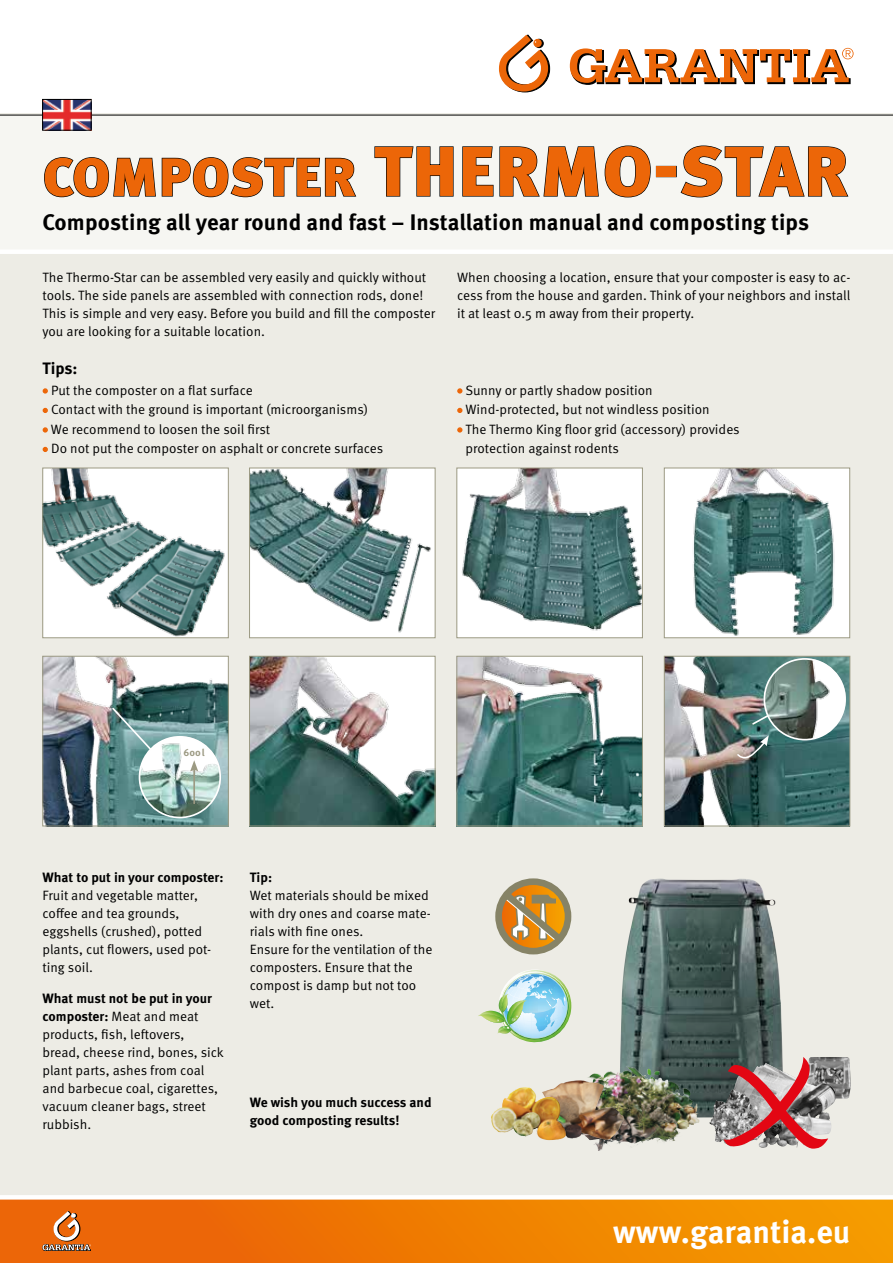
<style>
.page{position:relative;width:893px;height:1263px;background:#fff}
.page>*{position:absolute;margin:0;border:0;box-sizing:border-box;transform-origin:0 0}
.t1{font:900 70.2px "Meta Pro";letter-spacing:.01em;color:#ec6608}
.t2{font:700 32.1px "Meta Pro";color:#fff}
.t3{font:700 22.5px "Meta Pro";letter-spacing:.005em;color:#000}
.t4{font:700 16.5px "Meta Pro";color:#000}
.t5{font:13.5px/18px "Meta Pro";color:#000}
.t6{font:700 13.5px/18px "Meta Pro";letter-spacing:-.005em;color:#000}
.t7{font:700 10.05px "Meta Pro";color:#9c9a83}
.s1{font-size:53.85px}
.s2{font-size:10.5px;color:#ec6608}
.s3{font-weight:700}
</style>
<div class="page">
<div style="left:0;top:114px;width:893px;height:1094px;background:#edece5"></div>
<div style="left:0;top:115px;width:893px;height:139px;background:#f6f6f2"></div>
<div style="left:0;top:249px;width:893px;height:5px;background:#fff"></div>
<hr style="left:0;top:115px;width:893px;height:1px;background:#000">
<svg style="left:0;top:1199px;width:893px;height:64px;background:#ef7f04"></svg>
<svg style="left:570px;top:48px;width:284px;height:37px"></svg>
<svg style="left:499px;top:35px;width:51px;height:57px"></svg>
<hr style="left:0;top:1195px;width:893px;height:4px;background:#fff">
<svg style="left:495px;top:878px;width:76px;height:76px"></svg>
<img style="left:523px;top:969px;width:49px;height:74px">
<img style="left:501px;top:972px;width:69px;height:69px">
<img style="left:503px;top:973px;width:64px;height:65px;border-radius:32px">
<img style="left:503px;top:974px;width:63px;height:44px">
<img style="left:504px;top:974px;width:32px;height:63px">
<img style="left:529px;top:974px;width:14px;height:3px">
<img style="left:481px;top:1012px;width:4px;height:7px">
<img style="left:525px;top:1001px;width:2px;height:23px">
<img style="left:524px;top:1001px;width:1px;height:23px">
<img style="left:522px;top:1001px;width:2px;height:26px">
<svg style="left:485px;top:994px;width:37px;height:40px"></svg>
<img style="left:499px;top:995px;width:11px;height:17px">
<img style="left:828px;top:1057px;width:23px;height:42px">
<img style="left:619px;top:878px;width:164px;height:239px">
<img style="left:593px;top:1066px;width:40px;height:12px">
<img style="left:537px;top:1080px;width:39px;height:59px">
<img style="left:491px;top:1087px;width:46px;height:50px">
<img style="left:709px;top:1063px;width:15px;height:79px">
<svg style="left:724px;top:1057px;width:104px;height:92px;background:#a97577"></svg>
<svg style="left:43px;top:1211px;width:48px;height:40px;background:#d2793b"></svg>
<img style="left:251px;top:470px;width:182px;height:166px">
<div style="left:249px;top:468px;width:186px;height:170px;border:1px solid #9c9a83"></div>
<img style="left:45px;top:470px;width:182px;height:166px">
<div style="left:43px;top:468px;width:186px;height:170px;border:1px solid #9c9a83"></div>
<img style="left:251px;top:658px;width:182px;height:166px">
<div style="left:249px;top:656px;width:186px;height:170px;border:1px solid #9c9a83"></div>
<img style="left:459px;top:658px;width:182px;height:166px">
<div style="left:457px;top:656px;width:186px;height:170px;border:1px solid #9c9a83"></div>
<img style="left:666px;top:658px;width:182px;height:166px">
<div style="left:664px;top:656px;width:186px;height:170px;border:1px solid #9c9a83"></div>
<img style="left:459px;top:470px;width:182px;height:166px">
<div style="left:457px;top:468px;width:186px;height:170px;border:1px solid #9c9a83"></div>
<div style="left:664px;top:468px;width:186px;height:170px;background:#fff"></div>
<img style="left:693px;top:470px;width:142px;height:166px">
<div style="left:664px;top:468px;width:186px;height:170px;border:1px solid #9c9a83"></div>
<img style="left:45px;top:658px;width:182px;height:166px">
<div style="left:43px;top:656px;width:186px;height:170px;border:1px solid #9c9a83"></div>
<svg style="left:736px;top:735px;width:33px;height:27px"></svg>
<svg style="left:111px;top:706px;width:42px;height:45px;background:#5c8684"></svg>
<img style="left:139px;top:737px;width:81px;height:80px">
<div style="left:139px;top:736px;width:82px;height:82px;border:2px solid #fff;border-radius:50%"></div>
<hr style="left:193px;top:769px;width:2px;height:35px;background:#9c9a83">
<svg style="left:190px;top:760px;width:8px;height:11px"></svg>
<svg style="left:751px;top:705px;width:13px;height:21px"></svg>
<div style="left:764px;top:659px;width:81px;height:81px;background:#fff;border-radius:50%"></div>
<img style="left:764px;top:659px;width:72px;height:81px">
<div style="left:763px;top:658px;width:83px;height:82px;border:2px solid #fff;border-radius:50%"></div>
<svg style="left:44px;top:157px;width:313px;height:41px"></svg>
<svg style="left:374px;top:146px;width:80px;height:51px"></svg>
<svg style="left:462px;top:145px;width:189px;height:53px"></svg>
<div style="left:656px;top:166px;width:21px;height:11px;border:1px solid #000"></div>
<svg style="left:680px;top:145px;width:169px;height:53px"></svg>
<svg style="left:43px;top:388px;width:5px;height:5px"></svg>
<svg style="left:43px;top:408px;width:5px;height:5px"></svg>
<svg style="left:43px;top:427px;width:5px;height:5px"></svg>
<svg style="left:43px;top:447px;width:5px;height:5px"></svg>
<svg style="left:457px;top:388px;width:5px;height:5px"></svg>
<svg style="left:457px;top:408px;width:5px;height:5px"></svg>
<svg style="left:457px;top:427px;width:5px;height:5px"></svg>
<img style="left:44px;top:101px;width:46px;height:28px">
<div style="left:42px;top:99px;width:50px;height:32px;border:1px solid #000"></div>
<h1 class="t1" style="left:43px;top:128px;width:807px"><span class="s1">COMPOSTER</span> THERMO-STAR</h1>
<h3 class="t3" style="left:43px;top:208px;width:768px">Composting all year round and fast – Installation manual and composting tips</h3>
<p class="t5" style="left:43px;top:269px;width:394px">The Thermo-Star can be assembled very easily and quickly without tools. The side panels are assembled with connection rods, done!<br>This is simple and very easy. Before you build and fill the composter you are looking for a suitable location.</p>
<p class="t5" style="left:457px;top:269px;width:395px;text-align:justify">When choosing a location, ensure that your composter is easy to ac&shy;cess from the house and garden. Think of your neighbors and install it at least 0.5 m away from their property.</p>
<p class="t4" style="left:43px;top:358px;width:37px">Tips:</p>
<p class="t5" style="left:43px;top:381px;width:212px"><span class="s2">•</span> Put the composter on a flat surface</p>
<p class="t5" style="left:43px;top:401px;width:327px"><span class="s2">•</span> Contact with the ground is important (microorganisms)</p>
<p class="t5" style="left:43px;top:420px;width:229px"><span class="s2">•</span> We recommend to loosen the soil first</p>
<p class="t5" style="left:43px;top:440px;width:342px"><span class="s2">•</span> Do not put the composter on asphalt or concrete surfaces</p>
<p class="t5" style="left:457px;top:381px;width:197px"><span class="s2">•</span> Sunny or partly shadow position</p>
<p class="t5" style="left:457px;top:401px;width:254px"><span class="s2">•</span> Wind-protected, but not windless position</p>
<p class="t5" style="left:465px;top:419px;width:276px;line-height:19.5px;text-indent:-8px"><span class="s2">•</span> The Thermo King floor grid (accessory) provides protection against rodents</p>
<p class="t7" style="left:183px;top:746px;width:23px">600l</p>
<p class="t6" style="left:43px;top:868px;width:182px">What to put in your composter:</p>
<p class="t5" style="left:43px;top:886px;width:170px">Fruit and vegetable matter, coffee and tea grounds, eggshells (crushed), potted plants, cut flowers, used pot&shy;ting soil.</p>
<p class="t5" style="left:43px;top:989px;width:183px"><span class="s3">What must not be put in your composter:</span> Meat and meat products, fish, leftovers, bread, cheese rind, bones, sick plant parts, ashes from coal and barbecue coal, cigarettes, vacuum cleaner bags, street rubbish.</p>
<p class="t6" style="left:250px;top:868px;width:24px">Tip:</p>
<p class="t5" style="left:250px;top:886px;width:184px">Wet materials should be mixed with dry ones and coarse mate&shy;rials with fine ones.<br>Ensure for the ventilation of the composters. Ensure that the compost is damp but not too wet.</p>
<p class="t6" style="left:250px;top:1093px;width:183px">We wish you much success and good composting results!</p>
<h2 class="t2" style="left:613px;top:1211px;width:239px">www.garantia.eu</h2>
</div>
